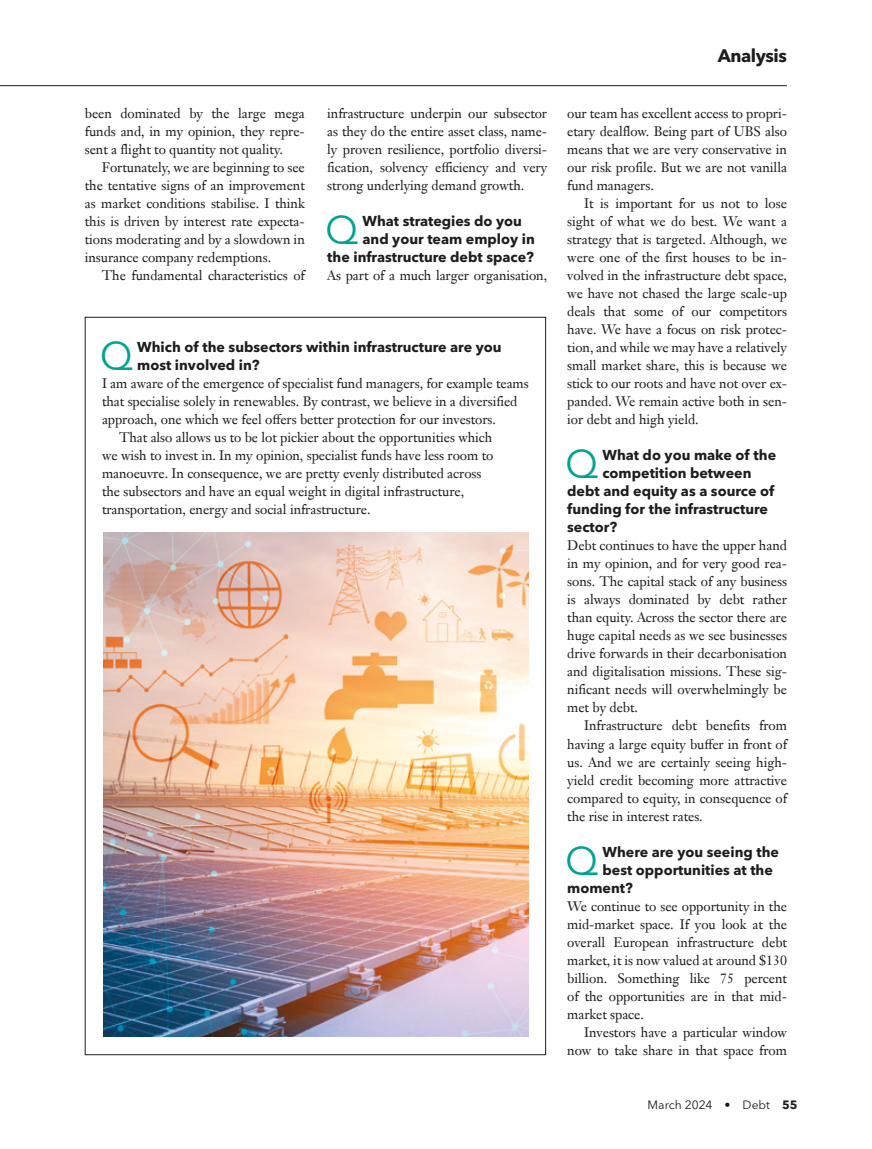
<style>
.page{position:relative;width:872px;height:1149px;background:#fff}
.page>*{position:absolute;margin:0;border:0;box-sizing:border-box;transform-origin:0 0}
.t1{font:39.6px "Avenir Next LT Pro";color:#00a292}
.t2{font:700 18px "Avenir Next LT Pro";letter-spacing:-.025em;color:#1d1d1b}
.t3{font:700 14.25px/18px "Avenir Next LT Pro";color:#1d1d1b}
.t4{font:13.5px/18px "Janson Text LT Pro";letter-spacing:-.005em;color:#1d1d1b;text-align:justify}
.t5{font:12px "Avenir Next LT Pro";color:#1d1d1b}
.s1{font-weight:700}
</style>
<div class="page">
<hr style="left:0;top:85px;width:787px;height:1px;background:#1d1d1b">
<img style="left:103px;top:532px;width:425px;height:504px">
<p class="t4" style="left:85px;top:104px;width:221px">been dominated by the large mega</p>
<p class="t4" style="left:85px;top:122px;width:221px">funds and, in my opinion, they repre-</p>
<p class="t4" style="left:85px;top:140px;width:199px">sent a flight to quantity not quality.</p>
<p class="t4" style="left:102px;top:158px;width:204px">Fortunately, we are beginning to see</p>
<p class="t4" style="left:85px;top:176px;width:221px">the tentative signs of an improvement</p>
<p class="t4" style="left:85px;top:194px;width:221px">as market conditions stabilise. I think</p>
<p class="t4" style="left:85px;top:212px;width:221px">this is driven by interest rate expecta-</p>
<p class="t4" style="left:85px;top:230px;width:221px">tions moderating and by a slowdown in</p>
<p class="t4" style="left:85px;top:248px;width:188px">insurance company redemptions.</p>
<p class="t4" style="left:102px;top:266px;width:204px">The fundamental characteristics of</p>
<p class="t4" style="left:327px;top:104px;width:221px">infrastructure underpin our subsector as they do the entire asset class, name&shy;ly proven resilience, portfolio diversi&shy;fication, solvency efficiency and very strong underlying demand growth.</p>
<h1 class="t1" style="left:325px;top:206px;width:35px">Q</h1>
<h2 class="t3" style="left:362px;top:212px;width:161px">What strategies do you</h2>
<h2 class="t3" style="left:362px;top:230px;width:174px">and your team employ in</h2>
<h2 class="t3" style="left:327px;top:248px;width:208px">the infrastructure debt space?</h2>
<p class="t4" style="left:327px;top:266px;width:221px">As part of a much larger organisation,</p>
<h2 class="t3" style="left:137px;top:338px;width:366px">Which of the subsectors within infrastructure are you most involved in?</h2>
<p class="t4" style="left:102px;top:374px;width:428px">I am aware of the emergence of specialist fund managers, for example teams</p>
<p class="t4" style="left:102px;top:392px;width:417px">that specialise solely in renewables. By contrast, we believe in a diversified</p>
<p class="t4" style="left:102px;top:410px;width:395px">approach, one which we feel offers better protection for our investors.</p>
<p class="t4" style="left:119px;top:428px;width:375px">That also allows us to be lot pickier about the opportunities which</p>
<p class="t4" style="left:102px;top:446px;width:393px">we wish to invest in. In my opinion, specialist funds have less room to</p>
<p class="t4" style="left:102px;top:464px;width:381px">manoeuvre. In consequence, we are pretty evenly distributed across</p>
<p class="t4" style="left:102px;top:482px;width:364px">the subsectors and have an equal weight in digital infrastructure,</p>
<p class="t4" style="left:102px;top:500px;width:270px">transportation, energy and social infrastructure.</p>
<h1 class="t1" style="left:100px;top:332px;width:35px">Q</h1>
<h2 class="t2" style="left:717px;top:45px;width:71px">Analysis</h2>
<p class="t4" style="left:567px;top:104px;width:221px">our team has excellent access to propri-</p>
<p class="t4" style="left:567px;top:122px;width:221px">etary dealflow. Being part of UBS also</p>
<p class="t4" style="left:567px;top:140px;width:221px">means that we are very conservative in</p>
<p class="t4" style="left:567px;top:158px;width:221px">our risk profile. But we are not vanilla</p>
<p class="t4" style="left:567px;top:176px;width:88px">fund managers.</p>
<p class="t4" style="left:584px;top:194px;width:204px">It is important for us not to lose</p>
<p class="t4" style="left:567px;top:212px;width:221px">sight of what we do best. We want a</p>
<p class="t4" style="left:567px;top:230px;width:221px">strategy that is targeted. Although, we</p>
<p class="t4" style="left:567px;top:248px;width:221px">were one of the first houses to be in-</p>
<p class="t4" style="left:567px;top:266px;width:221px">volved in the infrastructure debt space,</p>
<p class="t4" style="left:567px;top:284px;width:221px">we have not chased the large scale-up</p>
<p class="t4" style="left:567px;top:302px;width:221px">deals that some of our competitors</p>
<p class="t4" style="left:567px;top:320px;width:221px">have. We have a focus on risk protec-</p>
<p class="t4" style="left:567px;top:338px;width:221px">tion, and while we may have a relatively</p>
<p class="t4" style="left:567px;top:356px;width:221px">small market share, this is because we</p>
<p class="t4" style="left:567px;top:374px;width:221px">stick to our roots and have not over ex-</p>
<p class="t4" style="left:567px;top:392px;width:221px">panded. We remain active both in sen-</p>
<p class="t4" style="left:567px;top:410px;width:133px">ior debt and high yield.</p>
<h2 class="t1" style="left:565px;top:440px;width:35px">Q</h2>
<h2 class="t3" style="left:602px;top:446px;width:175px">What do you make of the</h2>
<h2 class="t3" style="left:602px;top:464px;width:150px">competition between</h2>
<h2 class="t3" style="left:567px;top:482px;width:208px">debt and equity as a source of</h2>
<h2 class="t3" style="left:567px;top:500px;width:202px">funding for the infrastructure</h2>
<h2 class="t3" style="left:567px;top:518px;width:52px">sector?</h2>
<p class="t4" style="left:567px;top:536px;width:221px">Debt continues to have the upper hand</p>
<p class="t4" style="left:567px;top:554px;width:221px">in my opinion, and for very good rea-</p>
<p class="t4" style="left:567px;top:572px;width:221px">sons. The capital stack of any business</p>
<p class="t4" style="left:567px;top:590px;width:221px">is always dominated by debt rather</p>
<p class="t4" style="left:567px;top:608px;width:221px">than equity. Across the sector there are</p>
<p class="t4" style="left:567px;top:626px;width:221px">huge capital needs as we see businesses</p>
<p class="t4" style="left:567px;top:644px;width:221px">drive forwards in their decarbonisation</p>
<p class="t4" style="left:567px;top:662px;width:221px">and digitalisation missions. These sig-</p>
<p class="t4" style="left:567px;top:680px;width:221px">nificant needs will overwhelmingly be</p>
<p class="t4" style="left:567px;top:698px;width:72px">met by debt.</p>
<p class="t4" style="left:584px;top:716px;width:204px">Infrastructure debt benefits from</p>
<p class="t4" style="left:567px;top:734px;width:221px">having a large equity buffer in front of</p>
<p class="t4" style="left:567px;top:752px;width:221px">us. And we are certainly seeing high-</p>
<p class="t4" style="left:567px;top:770px;width:221px">yield credit becoming more attractive</p>
<p class="t4" style="left:567px;top:788px;width:221px">compared to equity, in consequence of</p>
<p class="t4" style="left:567px;top:806px;width:137px">the rise in interest rates.</p>
<h2 class="t1" style="left:565px;top:836px;width:35px">Q</h2>
<h2 class="t3" style="left:602px;top:842px;width:178px">Where are you seeing the</h2>
<h2 class="t3" style="left:602px;top:860px;width:172px">best opportunities at the</h2>
<h2 class="t3" style="left:567px;top:878px;width:67px">moment?</h2>
<p class="t4" style="left:567px;top:896px;width:221px">We continue to see opportunity in the</p>
<p class="t4" style="left:567px;top:914px;width:221px">mid-market space. If you look at the</p>
<p class="t4" style="left:567px;top:932px;width:221px">overall European infrastructure debt</p>
<p class="t4" style="left:567px;top:950px;width:221px">market, it is now valued at around $130</p>
<p class="t4" style="left:567px;top:968px;width:221px">billion. Something like 75 percent</p>
<p class="t4" style="left:567px;top:986px;width:221px">of the opportunities are in that mid-</p>
<p class="t4" style="left:567px;top:1004px;width:78px">market space.</p>
<p class="t4" style="left:584px;top:1022px;width:204px">Investors have a particular window</p>
<p class="t4" style="left:567px;top:1040px;width:221px">now to take share in that space from</p>
<p class="t5" style="left:647px;top:1097px;width:151px">March 2024 • Debt <span class="s1">55</span></p>
</div>
